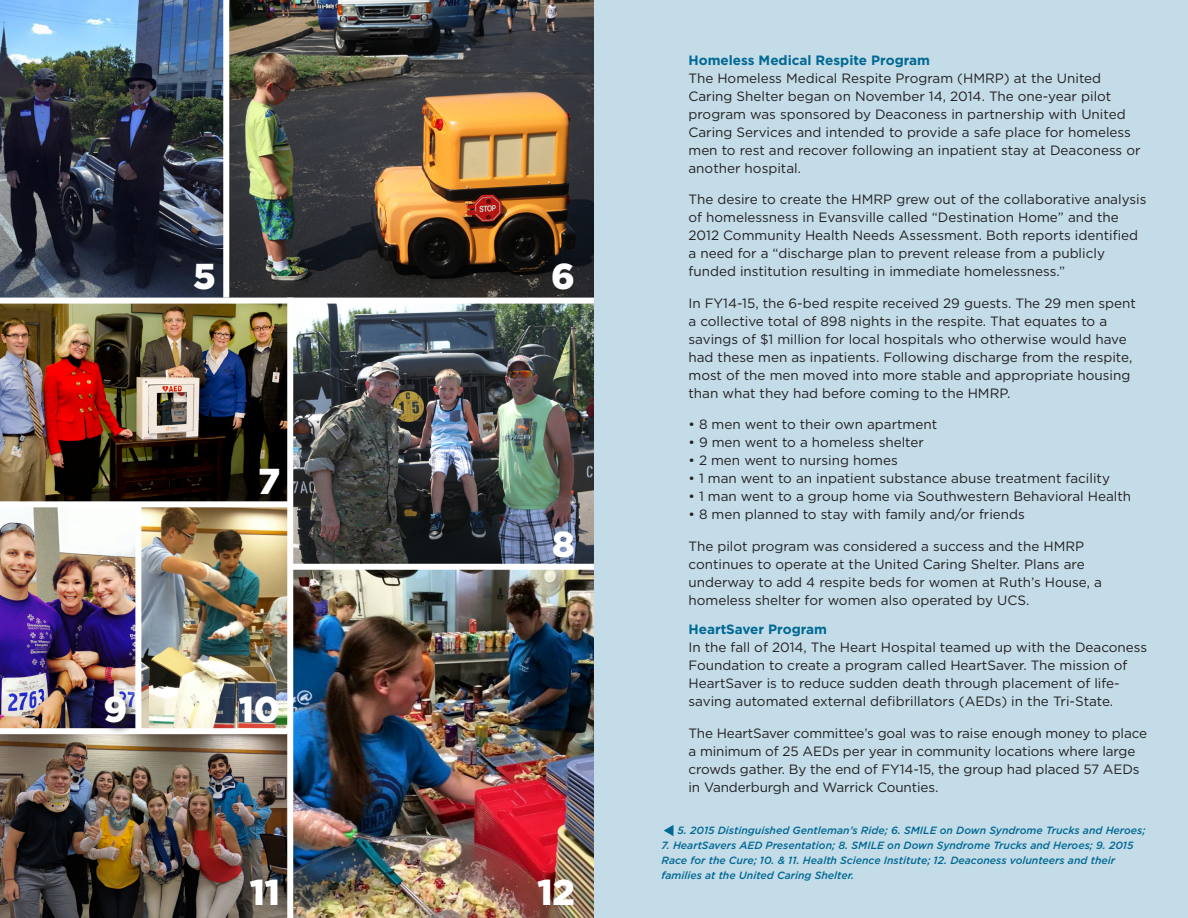
<style>
.page{position:relative;width:1188px;height:918px;background:#fff}
.page>*{position:absolute;margin:0;border:0;box-sizing:border-box;transform-origin:0 0}
.body{font:900 36px "Gotham";color:#fff}
.t1{font:13.5px/18px "Gotham";color:#231f20}
.body-2{font:italic 500 10.5px/15px "Gotham";color:#006893}
.s1{font-weight:700;color:#006893}
</style>
<div class="page">
<div style="left:594px;top:0;width:594px;height:918px;background:#c3dce8"></div>
<img style="left:0;top:0;width:594px;height:918px">
<div style="left:0;top:298px;width:594px;height:6px;background:#fff"></div>
<div style="left:290px;top:564px;width:304px;height:6px;background:#fff"></div>
<div style="left:0;top:728px;width:290px;height:6px;background:#fff"></div>
<div style="left:0;top:501px;width:290px;height:6px;background:#fff"></div>
<div style="left:223px;top:0;width:6px;height:298px;background:#fff"></div>
<div style="left:287px;top:298px;width:6px;height:620px;background:#fff"></div>
<div style="left:135px;top:504px;width:6px;height:227px;background:#fff"></div>
<div style="left:102px;top:693px;width:36px;height:42px;background:#231f20;opacity:.75"></div>
<p class="body" style="left:193px;top:252px;width:24px">5</p>
<p class="body" style="left:551px;top:252px;width:25px">6</p>
<p class="body" style="left:104px;top:685px;width:25px">9</p>
<p class="body" style="left:258px;top:457px;width:24px">7</p>
<p class="body" style="left:239px;top:685px;width:43px">10</p>
<p class="body" style="left:552px;top:519px;width:24px">8</p>
<p class="body" style="left:250px;top:867px;width:32px">11</p>
<p class="body" style="left:537px;top:867px;width:39px">12</p>
<p class="t1" style="left:688px;top:51px;width:454px"><span class="s1">Homeless Medical Respite Program<br></span>The Homeless Medical Respite Program (HMRP) at the United Caring Shelter began on November 14, 2014. The one-year pilot program was sponsored by Deaconess in partnership with United Caring Services and intended to provide a safe place for homeless men to rest and recover following an inpatient stay at Deaconess or another hospital.</p>
<p class="t1" style="left:688px;top:190px;width:459px">The desire to create the HMRP grew out of the collaborative analysis of homelessness in Evansville called “Destination Home” and the 2012 Community Health Needs Assessment. Both reports identified a need for a “discharge plan to prevent release from a publicly funded institution resulting in immediate homelessness.”</p>
<p class="t1" style="left:688px;top:294px;width:449px">In FY14-15, the 6-bed respite received 29 guests. The 29 men spent a collective total of 898 nights in the respite. That equates to a savings of $1 million for local hospitals who otherwise would have had these men as inpatients. Following discharge from the respite, most of the men moved into more stable and appropriate housing than what they had before coming to the HMRP.</p>
<p class="t1" style="left:688px;top:415px;width:250px">• 8 men went to their own apartment</p>
<p class="t1" style="left:688px;top:433px;width:237px">• 9 men went to a homeless shelter</p>
<p class="t1" style="left:688px;top:451px;width:211px">• 2 men went to nursing homes</p>
<p class="t1" style="left:688px;top:469px;width:423px">• 1 man went to an inpatient substance abuse treatment facility</p>
<p class="t1" style="left:688px;top:487px;width:444px">• 1 man went to a group home via Southwestern Behavioral Health</p>
<p class="t1" style="left:688px;top:505px;width:338px">• 8 men planned to stay with family and/or friends</p>
<p class="t1" style="left:688px;top:537px;width:415px">The pilot program was considered a success and the HMRP continues to operate at the United Caring Shelter. Plans are underway to add 4 respite beds for women at Ruth’s House, a homeless shelter for women also operated by UCS.</p>
<p class="t1" style="left:688px;top:620px;width:460px"><span class="s1">HeartSaver Program<br></span>In the fall of 2014, The Heart Hospital teamed up with the Deaconess Foundation to create a program called HeartSaver. The mission of HeartSaver is to reduce sudden death through placement of life&shy;saving automated external defibrillators (AEDs) in the Tri-State.</p>
<p class="t1" style="left:688px;top:724px;width:460px">The HeartSaver committee’s goal was to raise enough money to place a minimum of 25 AEDs per year in community locations where large crowds gather. By the end of FY14-15, the group had placed 57 AEDs in Vanderburgh and Warrick Counties.</p>
<p class="body-2" style="left:678px;top:823px;width:470px">5. 2015 Distinguished Gentleman’s Ride; 6. SMILE on Down Syndrome Trucks and Heroes;</p>
<p class="body-2" style="left:662px;top:838px;width:474px">7. HeartSavers AED Presentation; 8. SMILE on Down Syndrome Trucks and Heroes; 9. 2015<br>Race for the Cure; 10. &amp; 11. Health Science Institute; 12. Deaconess volunteers and their families at the United Caring Shelter.</p>
</div>
